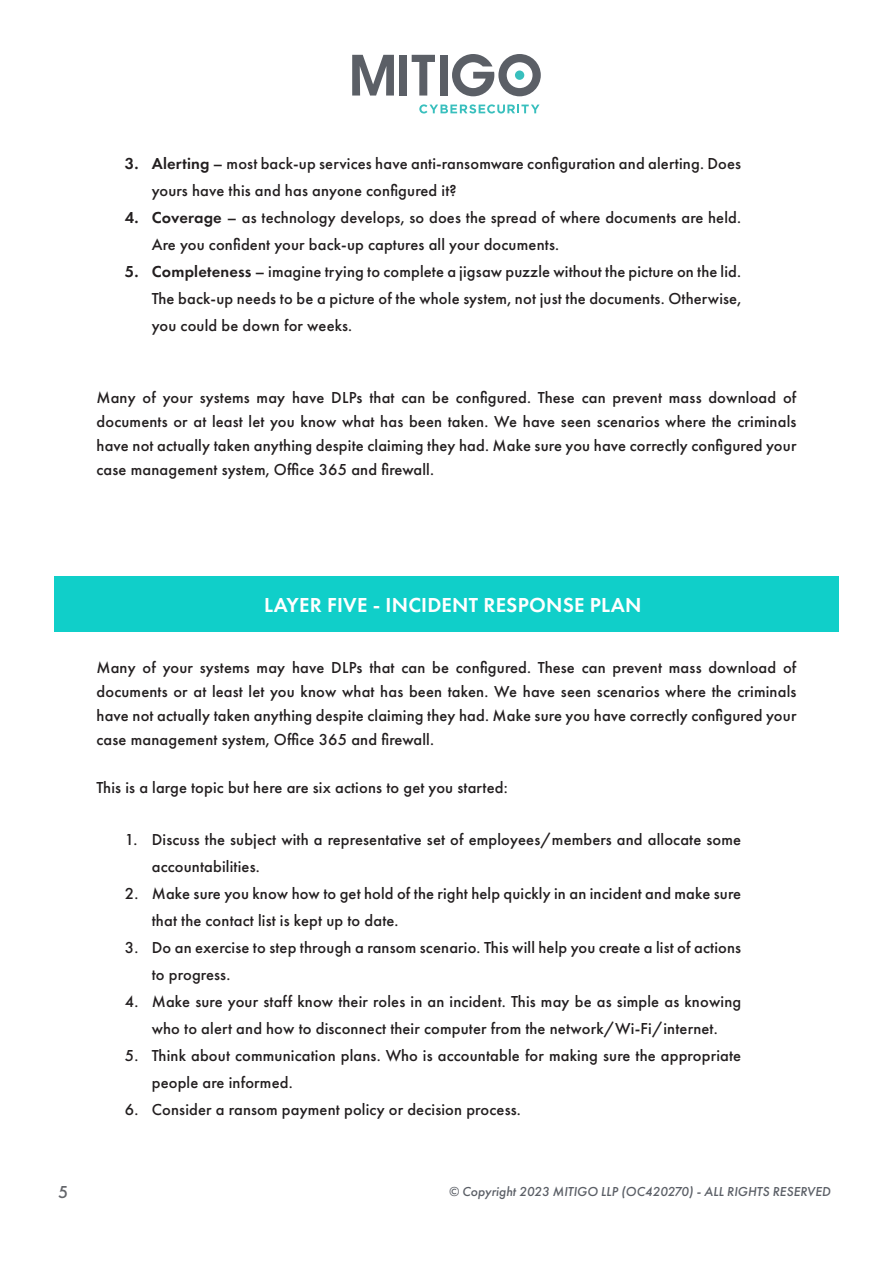
<style>
.page{position:relative;width:893px;height:1263px;background:#fff}
.page>*{position:absolute;margin:0;border:0;box-sizing:border-box;transform-origin:0 0}
.t1{font:600 21px "Futura PT";letter-spacing:.01em;color:#fff}
.t2{font:500 18px "Futura PT";color:#63656a}
.t3{font:500 16.5px/27px "Futura PT";letter-spacing:.01em;color:#231f20}
.t4{font:italic 500 13.5px "Futura PT";color:#5b5f66}
.s1{font-weight:600}
</style>
<div class="page">
<div style="left:54px;top:576px;width:785px;height:55px;background:#10cfc9"></div>
<svg style="left:352px;top:55px;width:42px;height:41px"></svg>
<div style="left:399px;top:55px;width:8px;height:41px;background:#5b5f66"></div>
<svg style="left:412px;top:55px;width:23px;height:41px"></svg>
<div style="left:440px;top:55px;width:8px;height:41px;background:#5b5f66"></div>
<svg style="left:452px;top:54px;width:89px;height:42px"></svg>
<div style="left:515px;top:70px;width:9px;height:10px;background:#38bfbd;border-radius:50%"></div>
<svg style="left:419px;top:104px;width:121px;height:9px"></svg>
<p class="t3" style="left:152px;top:150px;width:591px;text-indent:-27px"><span class="s1">3. Alerting</span> – most back-up services have anti-ransomware configuration and alerting. Does yours have this and has anyone configured it?</p>
<p class="t3" style="left:152px;top:204px;width:591px;text-indent:-27px"><span class="s1">4. Coverage</span> – as technology develops, so does the spread of where documents are held.<br>Are you confident your back-up captures all your documents.</p>
<p class="t3" style="left:152px;top:258px;width:591px;text-align:justify;text-indent:-27px"><span class="s1">5. Completeness</span> – imagine trying to complete a jigsaw puzzle without the picture on the lid.<br>The back-up needs to be a picture of the whole system, not just the documents. Otherwise, you could be down for weeks.</p>
<p class="t3" style="left:97px;top:386px;width:701px;line-height:24px;text-align:justify">Many of your systems may have DLPs that can be configured. These can prevent mass download of documents or at least let you know what has been taken. We have seen scenarios where the criminals have not actually taken anything despite claiming they had. Make sure you have correctly configured your case management system, Office 365 and firewall.</p>
<p class="t1" style="left:264px;top:592px;width:379px">LAYER FIVE - INCIDENT RESPONSE PLAN</p>
<p class="t3" style="left:97px;top:656px;width:701px;line-height:24px;text-align:justify">Many of your systems may have DLPs that can be configured. These can prevent mass download of documents or at least let you know what has been taken. We have seen scenarios where the criminals have not actually taken anything despite claiming they had. Make sure you have correctly configured your case management system, Office 365 and firewall.</p>
<p class="t3" style="left:97px;top:774px;width:413px">This is a large topic but here are six actions to get you started:</p>
<p class="t3" style="left:152px;top:826px;width:591px;text-indent:-27px">1. Discuss the subject with a representative set of employees/members and allocate some accountabilities.</p>
<p class="t3" style="left:152px;top:880px;width:591px;text-indent:-27px">2. Make sure you know how to get hold of the right help quickly in an incident and make sure that the contact list is kept up to date.</p>
<p class="t3" style="left:152px;top:934px;width:591px;text-indent:-27px">3. Do an exercise to step through a ransom scenario. This will help you create a list of actions to progress.</p>
<p class="t3" style="left:125px;top:988px;width:618px;text-align:center">4. Make sure your staff know their roles in an incident. This may be as simple as knowing who to alert and how to disconnect their computer from the network/Wi-Fi/internet.</p>
<p class="t3" style="left:152px;top:1042px;width:591px;text-indent:-27px">5. Think about communication plans. Who is accountable for making sure the appropriate people are informed.</p>
<p class="t3" style="left:125px;top:1096px;width:398px">6. Consider a ransom payment policy or decision process.</p>
<p class="t2" style="left:58px;top:1181px;width:12px">5</p>
<p class="t4" style="left:449px;top:1183px;width:383px">© Copyright 2023 MITIGO LLP (OC420270) - ALL RIGHTS RESERVED</p>
</div>
